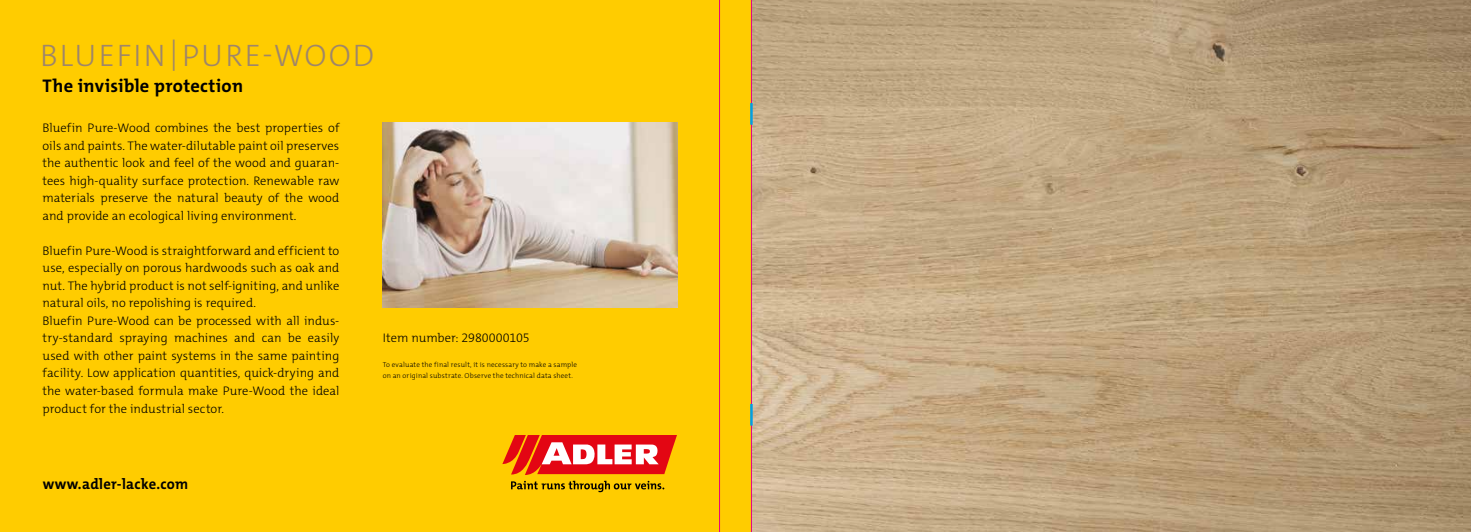
<style>
.page{position:relative;width:1471px;height:532px;background:#fff}
.page>*{position:absolute;margin:0;border:0;box-sizing:border-box;transform-origin:0 0}
.t1{font:300 31.25px "The Mix C4 s";letter-spacing:.06em;color:#9f8669}
.t2{font:700 18.38px "The Mix C4 s";letter-spacing:.015em;color:#000}
.t3{font:700 15px "The Mix C4 s";letter-spacing:.02em;color:#000}
.t4{font:300 12.5px/17.5px "The Mix C4 s";letter-spacing:.005em;color:#000;text-align:justify}
.t5{font:300 7.12px/10px "The Mix C4 s";letter-spacing:.02em;color:#000}
</style>
<div class="page">
<div style="left:0;top:0;width:1470px;height:531px;background:#fc0"></div>
<svg style="left:502px;top:435px;width:175px;height:57px"></svg>
<img style="left:383px;top:123px;width:294px;height:184px">
<img style="left:752px;top:0;width:718px;height:531px">
<hr style="left:719px;top:0;width:1px;height:531px;background:#e6007e">
<hr style="left:751px;top:0;width:1px;height:531px;background:#e6007e">
<hr style="left:750px;top:103px;width:2px;height:22px;background:#009fe3">
<hr style="left:750px;top:404px;width:2px;height:21px;background:#009fe3">
<h1 class="t1" style="left:40px;top:35px;width:335px">BLUEFIN | PURE-WOOD</h1>
<h2 class="t2" style="left:43px;top:74px;width:202px">The invisible protection</h2>
<p class="t4" style="left:43px;top:119px;width:298px">Bluefin Pure-Wood combines the best properties of oils and paints. The water-dilutable paint oil preserves the authentic look and feel of the wood and guaran&shy;tees high-quality surface protection. Renewable raw materials preserve the natural beauty of the wood and provide an ecological living environment.</p>
<p class="t4" style="left:43px;top:242px;width:298px;text-align:left">Bluefin Pure-Wood is straightforward and efficient to use, especially on porous hardwoods such as oak and nut. The hybrid product is not self-igniting, and unlike natural oils, no repolishing is required.<br>Bluefin Pure-Wood can be processed with all indus&shy;try-standard spraying machines and can be easily used with other paint systems in the same painting facility. Low application quantities, quick-drying and the water-based formula make Pure-Wood the ideal product for the industrial sector.</p>
<p class="t4" style="left:383px;top:329px;width:148px">Item number: 2980000105</p>
<p class="t5" style="left:383px;top:360px;width:196px">To evaluate the final result, it is necessary to make a sample on an original substrate. Observe the technical data sheet.</p>
<p class="t3" style="left:43px;top:474px;width:147px">www.adler-lacke.com</p>
</div>
